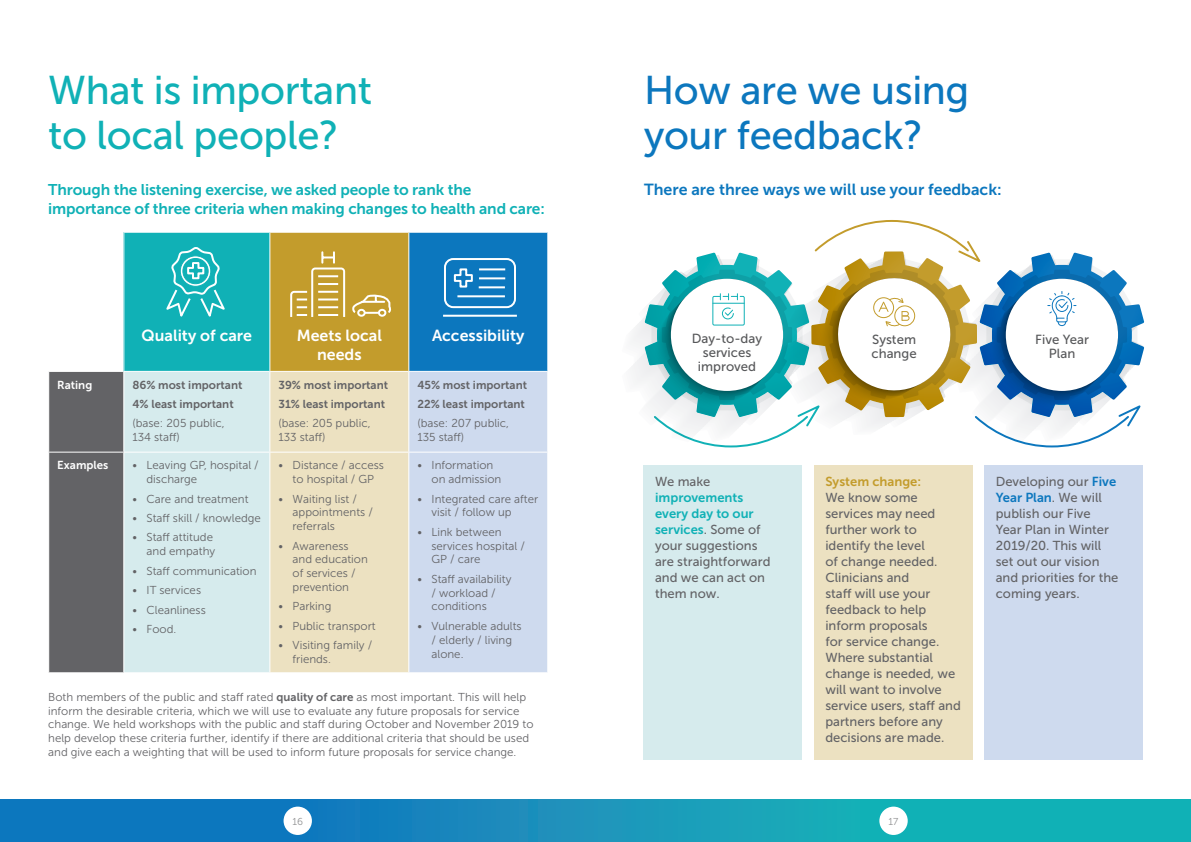
<style>
.page{position:relative;width:1191px;height:842px;background:#fff}
.page>*{position:absolute;margin:0;border:0;box-sizing:border-box;transform-origin:0 0}
.HEADING_1_-_BLUE{font:40px/45px "Museo Sans 500";letter-spacing:-.01em;color:#10b1b6}
.HEADING_1_-_BLUE-2{font:40px/45px "Museo Sans 500";letter-spacing:-.01em;color:#0c77be}
.Body_copy{font:16px/19.2px "Museo Sans 700";color:#fff;text-align:center}
.HEADING_2_-_AQUA{font:16px "Museo Sans 700";color:#0c77be}
.INTRO{font:15.5px/18.6px "Museo Sans 700";letter-spacing:-.01em;color:#10b1b6}
.t1{font:13.2px/13.8px "Museo Sans 500";color:#57585a;text-align:center}
.Body_copy-2{font:13px/16px "Museo Sans 500";color:#636366}
.Body_copy-3{font:11.5px/13.8px "Museo Sans 300";color:#636366}
.Body_copy-4{font:11.5px "Museo Sans 700";color:#636366}
.Body_copy-5{font:11.5px "Museo Sans 700";color:#fff}
.t2{font:10px "Museo Sans 300";color:#909192}
.s1{font-family:"Museo Sans 700"}
.s2{font-family:"Museo Sans 700";color:#10b1b6}
.s3{font-family:"Museo Sans 700";color:#c39c2c}
.s4{font-family:"Museo Sans 700";color:#0c77be}
</style>
<div class="page">
<div style="left:124px;top:232px;width:146px;height:139px;background:#10b1b6"></div>
<div style="left:270px;top:232px;width:139px;height:139px;background:#c39c2c"></div>
<div style="left:409px;top:232px;width:139px;height:139px;background:#0c77be"></div>
<div style="left:49px;top:372px;width:74px;height:300px;background:#636366"></div>
<div style="left:124px;top:372px;width:145px;height:300px;background:#d6ebed"></div>
<div style="left:270px;top:372px;width:138px;height:300px;background:#ece1c1"></div>
<div style="left:409px;top:372px;width:138px;height:300px;background:#cedaee"></div>
<hr style="left:124px;top:232px;width:146px;height:1px;background:#fff">
<hr style="left:270px;top:232px;width:139px;height:1px;background:#fff">
<hr style="left:269px;top:233px;width:1px;height:138px;background:#fff">
<hr style="left:409px;top:232px;width:139px;height:1px;background:#fff">
<hr style="left:408px;top:233px;width:1px;height:138px;background:#fff">
<hr style="left:547px;top:233px;width:1px;height:138px;background:#fff">
<hr style="left:48px;top:452px;width:76px;height:1px;background:#fff">
<hr style="left:124px;top:452px;width:146px;height:1px;background:#fff">
<hr style="left:270px;top:452px;width:139px;height:1px;background:#fff">
<hr style="left:409px;top:452px;width:139px;height:1px;background:#fff">
<svg style="left:166px;top:247px;width:59px;height:70px"></svg>
<svg style="left:290px;top:252px;width:101px;height:65px"></svg>
<hr style="left:443px;top:315px;width:74px;height:2px;background:#fff">
<div style="left:444px;top:258px;width:72px;height:50px;border:2px solid #fff;border-radius:8px"></div>
<svg style="left:453px;top:268px;width:53px;height:30px"></svg>
<svg style="left:631px;top:220px;width:513px;height:228px"></svg>
<div style="left:643px;top:465px;width:159px;height:295px;background:#d6ebed"></div>
<div style="left:814px;top:465px;width:158px;height:295px;background:#ece1c1"></div>
<div style="left:984px;top:465px;width:158px;height:295px;background:#cedaee"></div>
<div style="left:0;top:799px;width:1191px;height:43px;background:linear-gradient(to right,#106cc0,#16bdb5)"></div>
<div style="left:283px;top:807px;width:29px;height:28px;background:#fff;border-radius:50%"></div>
<div style="left:879px;top:807px;width:28px;height:28px;background:#fff;border-radius:50%"></div>
<p class="HEADING_1_-_BLUE" style="left:48px;top:68px;width:325px">What is important to local people?</p>
<p class="INTRO" style="left:48px;top:180px;width:498px">Through the listening exercise, we asked people to rank the importance of three criteria when making changes to health and care:</p>
<p class="Body_copy" style="left:142px;top:325px;width:112px">Quality of care</p>
<p class="Body_copy" style="left:297px;top:325px;width:87px">Meets local needs</p>
<p class="Body_copy" style="left:432px;top:325px;width:94px">Accessibility</p>
<p class="Body_copy-5" style="left:57px;top:378px;width:37px">Rating</p>
<p class="Body_copy-4" style="left:132px;top:378px;width:112px">86% most important</p>
<p class="Body_copy-4" style="left:132px;top:398px;width:103px">4% least important</p>
<p class="Body_copy-3" style="left:132px;top:417px;width:94px">(base: 205 public,<br>134 staff)</p>
<p class="Body_copy-5" style="left:57px;top:459px;width:53px">Examples</p>
<p class="Body_copy-3" style="left:146px;top:458px;width:114px;text-indent:-14px">• Leaving GP, hospital / discharge</p>
<p class="Body_copy-3" style="left:132px;top:492px;width:118px">• Care and treatment</p>
<p class="Body_copy-3" style="left:132px;top:511px;width:130px">• Staff skill / knowledge</p>
<p class="Body_copy-3" style="left:132px;top:531px;width:84px;text-align:right">• Staff attitude and empathy</p>
<p class="Body_copy-3" style="left:132px;top:564px;width:126px">• Staff communication</p>
<p class="Body_copy-3" style="left:132px;top:583px;width:70px">• IT services</p>
<p class="Body_copy-3" style="left:132px;top:603px;width:75px">• Cleanliness</p>
<p class="Body_copy-3" style="left:132px;top:622px;width:46px">• Food.</p>
<p class="Body_copy-4" style="left:278px;top:378px;width:111px">39% most important</p>
<p class="Body_copy-4" style="left:278px;top:398px;width:108px">31% least important</p>
<p class="Body_copy-3" style="left:278px;top:417px;width:94px">(base: 205 public,<br>133 staff)</p>
<p class="Body_copy-3" style="left:278px;top:458px;width:107px;text-align:center">• Distance / access to hospital / GP</p>
<p class="Body_copy-3" style="left:292px;top:492px;width:82px;text-indent:-14px">• Waiting list / appointments / referrals</p>
<p class="Body_copy-3" style="left:292px;top:539px;width:77px;text-indent:-14px">• Awareness and education of services / prevention</p>
<p class="Body_copy-3" style="left:278px;top:600px;width:55px">• Parking</p>
<p class="Body_copy-3" style="left:278px;top:619px;width:99px">• Public transport</p>
<p class="Body_copy-3" style="left:292px;top:639px;width:81px;text-indent:-14px">• Visiting family / friends.</p>
<p class="Body_copy-4" style="left:417px;top:378px;width:111px">45% most important</p>
<p class="Body_copy-4" style="left:417px;top:398px;width:109px">22% least important</p>
<p class="Body_copy-3" style="left:417px;top:417px;width:93px">(base: 207 public,<br>135 staff)</p>
<p class="Body_copy-3" style="left:431px;top:458px;width:71px;text-indent:-14px">• Information on admission</p>
<p class="Body_copy-3" style="left:431px;top:492px;width:108px;text-indent:-14px">• Integrated care after visit / follow up</p>
<p class="Body_copy-3" style="left:431px;top:525px;width:95px;text-indent:-14px">• Link between services hospital /<br>GP / care</p>
<p class="Body_copy-3" style="left:431px;top:572px;width:81px;text-indent:-14px">• Staff availability / workload / conditions</p>
<p class="Body_copy-3" style="left:431px;top:619px;width:92px;text-indent:-14px">• Vulnerable adults / elderly / living alone.</p>
<p class="Body_copy-3" style="left:48px;top:690px;width:487px">Both members of the public and staff rated <span class="s1">quality of care</span> as most important. This will help inform the desirable criteria, which we will use to evaluate any future proposals for service change. We held workshops with the public and staff during October and November 2019 to help develop these criteria further, identify if there are additional criteria that should be used and give each a weighting that will be used to inform future proposals for service change.</p>
<p class="HEADING_1_-_BLUE-2" style="left:644px;top:68px;width:327px">How are we using your feedback?</p>
<p class="HEADING_2_-_AQUA" style="left:644px;top:181px;width:359px">There are three ways we will use your feedback:</p>
<p class="t1" style="left:692px;top:332px;width:72px">Day-to-day services improved</p>
<p class="t1" style="left:871px;top:333px;width:47px;text-align:left">System change</p>
<p class="t1" style="left:1035px;top:333px;width:55px">Five Year<br>Plan</p>
<p class="Body_copy-2" style="left:655px;top:474px;width:117px">We make <span class="s2">improvements every day to our services</span>. Some of your suggestions are straightforward and we can act on them now.</p>
<p class="Body_copy-2" style="left:825px;top:474px;width:137px"><span class="s3">System change:<br></span>We know some services may need further work to identify the level<br>of change needed.<br>Clinicians and<br>staff will use your feedback to help inform proposals<br>for service change.<br>Where substantial change is needed, we will want to involve service users, staff and partners before any decisions are made.</p>
<p class="Body_copy-2" style="left:995px;top:474px;width:124px">Developing our <span class="s4">Five<br>Year Plan</span>. We will publish our Five<br>Year Plan in Winter<br>2019/20. This will set out our vision and priorities for the coming years.</p>
<p class="t2" style="left:292px;top:816px;width:12px">16</p>
<p class="t2" style="left:888px;top:816px;width:11px">17</p>
</div>
